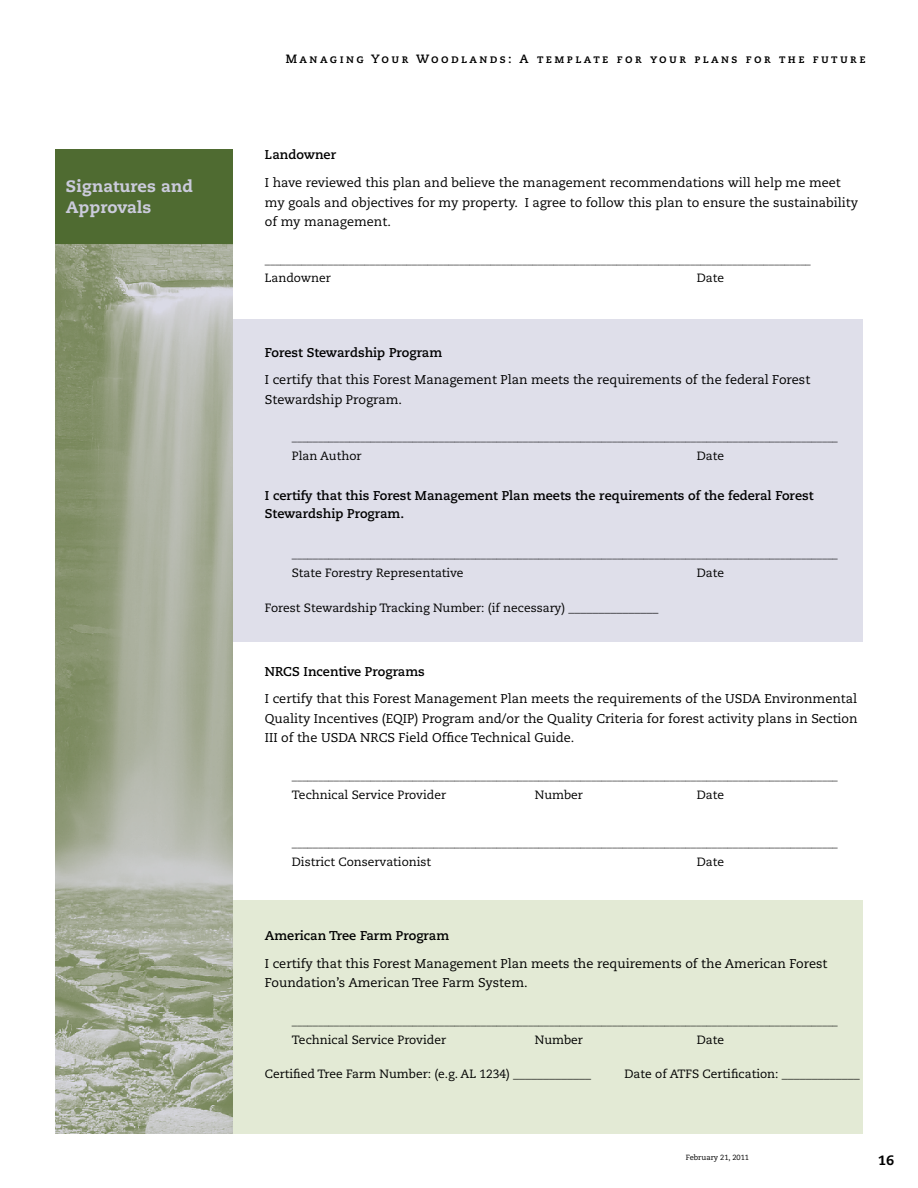
<style>
.page{position:relative;width:918px;height:1188px;background:#fff}
.page>*{position:absolute;margin:0;border:0;box-sizing:border-box;transform-origin:0 0}
.t1{font:800 16.5px/21px "Caecilia";letter-spacing:.01em;color:#cbcbdc}
.t2{font:800 13.5px "Caecilia";color:#000}
.t3{font:12.75px/19.5px "Caecilia";color:#000}
.t4{font:700 12.75px/18px "Caecilia";color:#000}
.t5{font:12px "Caecilia";color:#000}
.t6{font:12px "Caecilia Bold SC";letter-spacing:.2em;color:#000}
.t7{font:10.5px "Caecilia";color:#000}
.t8{font:7.5px "Caecilia";color:#000}
</style>
<div class="page">
<div style="left:233px;top:320px;width:630px;height:322px;background:#dfdfea"></div>
<div style="left:232px;top:901px;width:631px;height:233px;background:#e3ead5"></div>
<img style="left:55px;top:244px;width:178px;height:889px">
<div style="left:55px;top:149px;width:178px;height:95px;background:#4f6b31"></div>
<h1 class="t1" style="left:66px;top:176px;width:129px">Signatures and<br>Approvals</h1>
<p class="t6" style="left:286px;top:52px;width:581px">Managing Your Woodlands: A template for your plans for the future</p>
<p class="t4" style="left:265px;top:146px;width:73px">Landowner</p>
<p class="t3" style="left:265px;top:173px;width:595px">I have reviewed this plan and believe the management recommendations will help me meet my goals and objectives for my property. I agree to follow this plan to ensure the sustainability of my management.</p>
<p class="t7" style="left:265px;top:254px;width:548px">________________________________________________________________________________________________________</p>
<p class="t5" style="left:265px;top:271px;width:68px">Landowner</p>
<p class="t5" style="left:697px;top:271px;width:29px">Date</p>
<p class="t4" style="left:265px;top:343px;width:179px">Forest Stewardship Program</p>
<p class="t3" style="left:265px;top:370px;width:547px">I certify that this Forest Management Plan meets the requirements of the federal Forest<br>Stewardship Program.</p>
<p class="t7" style="left:292px;top:432px;width:548px">________________________________________________________________________________________________________</p>
<p class="t5" style="left:292px;top:449px;width:71px">Plan Author</p>
<p class="t5" style="left:697px;top:449px;width:29px">Date</p>
<p class="t4" style="left:265px;top:486px;width:550px">I certify that this Forest Management Plan meets the requirements of the federal Forest<br>Stewardship Program.</p>
<p class="t7" style="left:292px;top:548px;width:548px">________________________________________________________________________________________________________</p>
<p class="t5" style="left:292px;top:566px;width:173px">State Forestry Representative</p>
<p class="t5" style="left:697px;top:566px;width:29px">Date</p>
<p class="t5" style="left:265px;top:601px;width:395px">Forest Stewardship Tracking Number: (if necessary) _______________</p>
<p class="t4" style="left:265px;top:663px;width:161px">NRCS Incentive Programs</p>
<p class="t3" style="left:265px;top:689px;width:594px;text-align:justify">I certify that this Forest Management Plan meets the requirements of the USDA Environmental Quality Incentives (EQIP) Program and/or the Quality Criteria for forest activity plans in Section III of the USDA NRCS Field Office Technical Guide.</p>
<p class="t7" style="left:292px;top:770px;width:548px">________________________________________________________________________________________________________</p>
<p class="t5" style="left:292px;top:788px;width:156px">Technical Service Provider</p>
<p class="t5" style="left:535px;top:788px;width:50px">Number</p>
<p class="t5" style="left:697px;top:788px;width:29px">Date</p>
<p class="t7" style="left:292px;top:838px;width:548px">________________________________________________________________________________________________________</p>
<p class="t5" style="left:292px;top:855px;width:141px">District Conservationist</p>
<p class="t5" style="left:697px;top:855px;width:29px">Date</p>
<p class="t4" style="left:265px;top:927px;width:186px">American Tree Farm Program</p>
<p class="t3" style="left:265px;top:954px;width:564px">I certify that this Forest Management Plan meets the requirements of the American Forest<br>Foundation’s American Tree Farm System.</p>
<p class="t7" style="left:292px;top:1015px;width:548px">________________________________________________________________________________________________________</p>
<p class="t5" style="left:292px;top:1032px;width:156px">Technical Service Provider</p>
<p class="t5" style="left:535px;top:1032px;width:50px">Number</p>
<p class="t5" style="left:697px;top:1032px;width:29px">Date</p>
<p class="t5" style="left:265px;top:1067px;width:328px">Certified Tree Farm Number: (e.g. AL 1234) _____________</p>
<p class="t5" style="left:625px;top:1067px;width:237px">Date of ATFS Certification: _____________</p>
<p class="t8" style="left:686px;top:1153px;width:65px">February 21, 2011</p>
<p class="t2" style="left:878px;top:1152px;width:17px">16</p>
</div>
